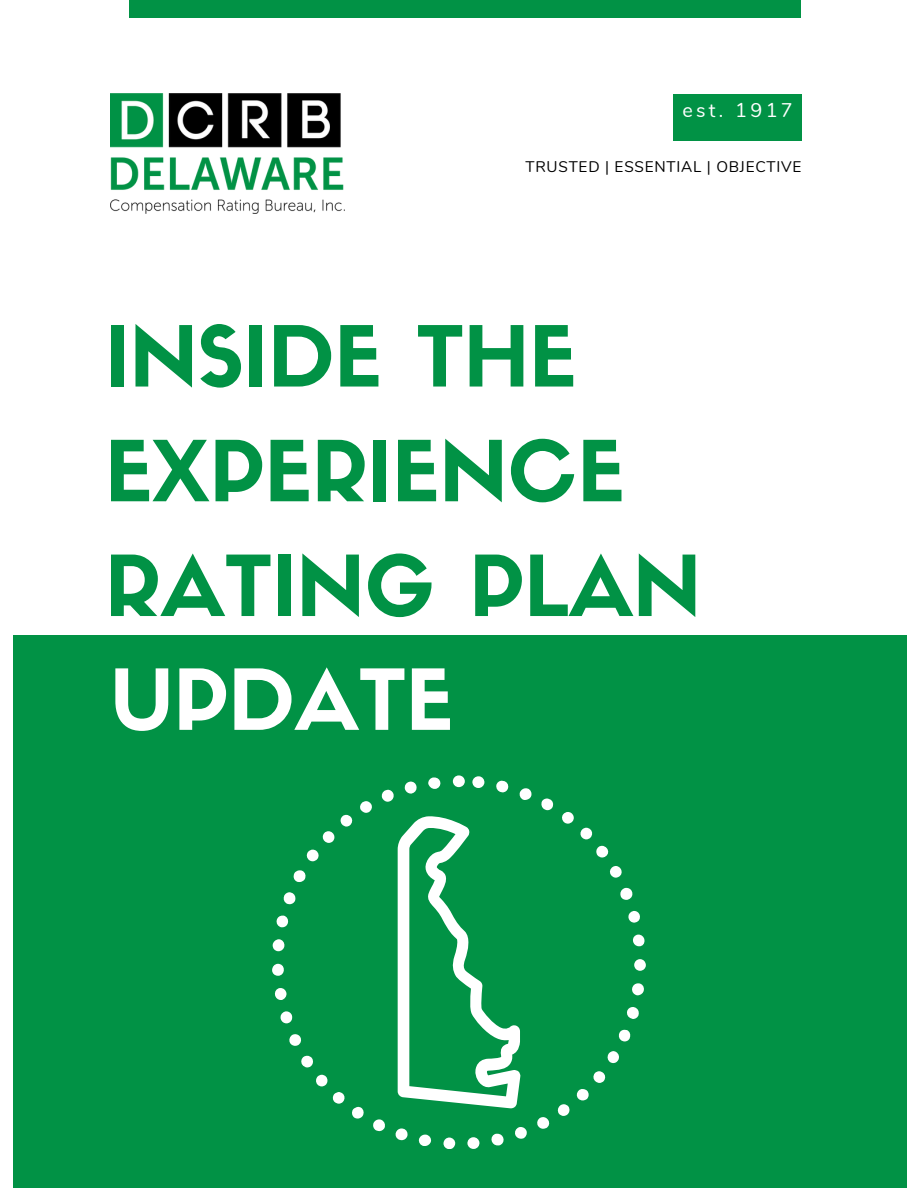
<style>
.page{position:relative;width:918px;height:1188px;background:#fff}
.page>*{position:absolute;margin:0;border:0;box-sizing:border-box;transform-origin:0 0}
.t1{font:82.5px/114.8px "Sifonn Basic";color:#019245}
.t2{font:82.5px "Sifonn Basic";color:#fff}
.t3{font:19.8px "Nunito";letter-spacing:.17em;color:#fff}
.t4{font:15.3px "Nunito";letter-spacing:.05em;color:#000}
</style>
<div class="page">
<div style="left:13px;top:636px;width:894px;height:552px;background:#019245"></div>
<div style="left:673px;top:94px;width:128px;height:46px;background:#019245"></div>
<div style="left:129px;top:0;width:672px;height:18px;background:#019245"></div>
<img style="left:110px;top:94px;width:234px;height:119px">
<svg style="left:398px;top:816px;width:123px;height:292px"></svg>
<svg style="left:316px;top:1075px;width:12px;height:11px"></svg>
<svg style="left:301px;top:1056px;width:12px;height:11px"></svg>
<svg style="left:289px;top:1034px;width:12px;height:12px"></svg>
<svg style="left:332px;top:1092px;width:13px;height:12px"></svg>
<svg style="left:373px;top:1119px;width:12px;height:12px"></svg>
<svg style="left:280px;top:1011px;width:13px;height:12px"></svg>
<svg style="left:322px;top:815px;width:31px;height:28px"></svg>
<svg style="left:381px;top:790px;width:13px;height:12px"></svg>
<svg style="left:352px;top:1107px;width:12px;height:12px"></svg>
<svg style="left:360px;top:801px;width:12px;height:12px"></svg>
<svg style="left:272px;top:939px;width:13px;height:12px"></svg>
<svg style="left:620px;top:888px;width:13px;height:12px"></svg>
<svg style="left:306px;top:850px;width:13px;height:11px"></svg>
<svg style="left:274px;top:988px;width:13px;height:12px"></svg>
<svg style="left:633px;top:935px;width:12px;height:11px"></svg>
<svg style="left:628px;top:911px;width:12px;height:12px"></svg>
<svg style="left:610px;top:866px;width:12px;height:12px"></svg>
<svg style="left:395px;top:1128px;width:13px;height:12px"></svg>
<svg style="left:272px;top:964px;width:12px;height:12px"></svg>
<svg style="left:293px;top:870px;width:13px;height:12px"></svg>
<svg style="left:276px;top:916px;width:13px;height:11px"></svg>
<svg style="left:283px;top:892px;width:13px;height:12px"></svg>
<svg style="left:627px;top:1007px;width:12px;height:12px"></svg>
<svg style="left:541px;top:799px;width:13px;height:11px"></svg>
<svg style="left:557px;top:1104px;width:13px;height:12px"></svg>
<svg style="left:562px;top:812px;width:31px;height:27px"></svg>
<svg style="left:593px;top:1071px;width:13px;height:12px"></svg>
<svg style="left:576px;top:1089px;width:13px;height:11px"></svg>
<svg style="left:596px;top:846px;width:13px;height:12px"></svg>
<svg style="left:632px;top:983px;width:12px;height:12px"></svg>
<div style="left:634px;top:959px;width:12px;height:12px;background:#fff;border-radius:50%"></div>
<svg style="left:607px;top:1051px;width:12px;height:12px"></svg>
<svg style="left:618px;top:1030px;width:13px;height:11px"></svg>
<svg style="left:519px;top:788px;width:13px;height:12px"></svg>
<svg style="left:443px;top:1138px;width:12px;height:11px"></svg>
<svg style="left:467px;top:1137px;width:13px;height:12px"></svg>
<svg style="left:453px;top:775px;width:12px;height:12px"></svg>
<svg style="left:418px;top:1135px;width:14px;height:11px"></svg>
<svg style="left:428px;top:778px;width:13px;height:11px"></svg>
<svg style="left:472px;top:776px;width:13px;height:12px"></svg>
<svg style="left:515px;top:1127px;width:12px;height:12px"></svg>
<svg style="left:404px;top:782px;width:13px;height:12px"></svg>
<svg style="left:496px;top:781px;width:13px;height:11px"></svg>
<svg style="left:491px;top:1134px;width:13px;height:11px"></svg>
<svg style="left:537px;top:1117px;width:13px;height:12px"></svg>
<h2 class="t3" style="left:682px;top:97px;width:112px">est. 1917</h2>
<p class="t4" style="left:525px;top:157px;width:278px">TRUSTED | ESSENTIAL | OBJECTIVE</p>
<h1 class="t1" style="left:105px;top:309px;width:598px">INSIDE THE<br>EXPERIENCE<br>RATING PLAN</h1>
<h1 class="t2" style="left:110px;top:668px;width:345px">UPDATE</h1>
</div>
